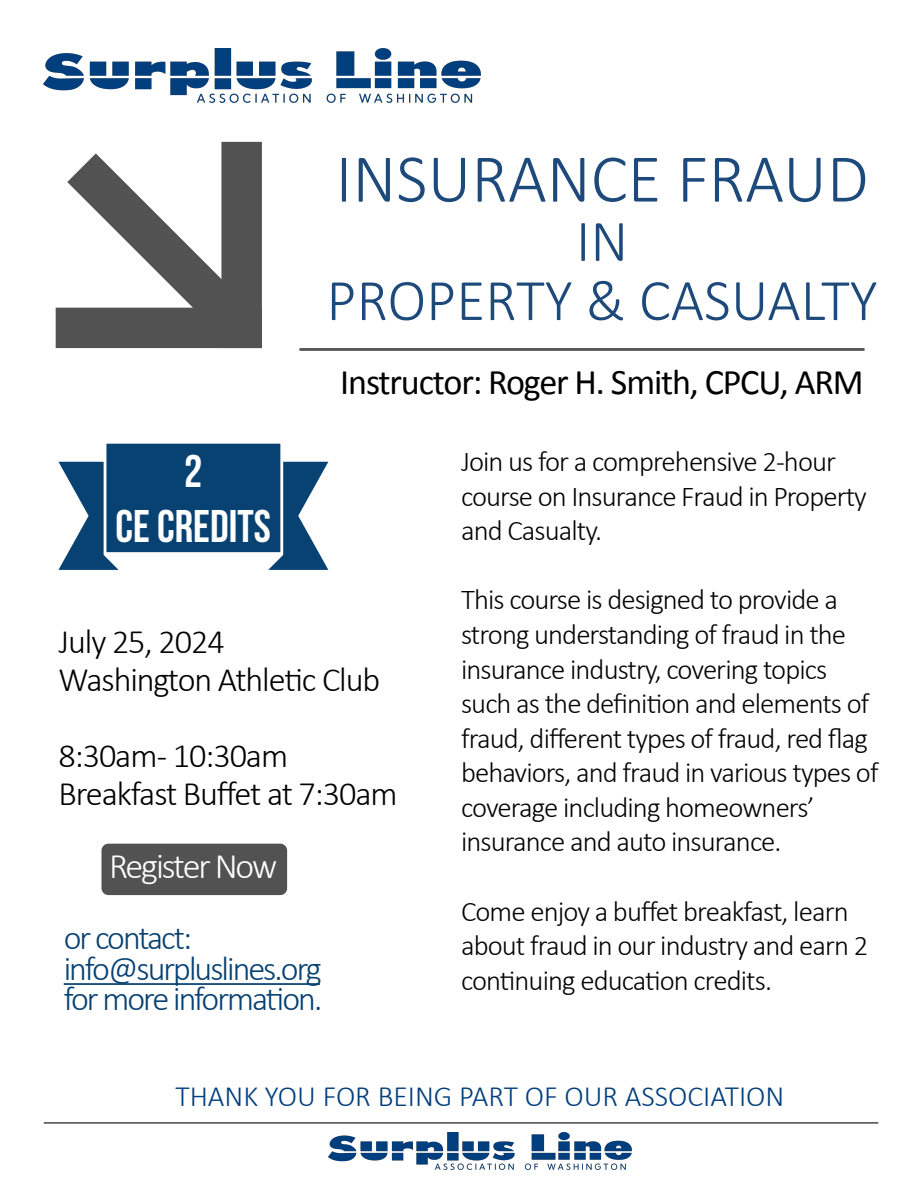
<style>
.page{position:relative;width:918px;height:1188px;background:#fff}
.page>*{position:absolute;margin:0;border:0;box-sizing:border-box;transform-origin:0 0}
.t1{font:300 68.85px "Calibri";color:#1d4a7a}
.t2{font:300 59.25px/59.2px "Calibri";color:#1d4a7a;text-align:center}
.t3{font:700 45.75px/54.9px "Bebas Neue";color:#fff;text-align:center}
.t4{font:36.15px "Calibri";letter-spacing:-.03em;color:#000}
.t5{font:300 36px "Calibri";letter-spacing:-.06em;color:#fff}
.t6{font:300 34.35px/38.1px "Calibri";letter-spacing:-.03em;color:#000}
.t7{font:300 34.05px/30.8px "Calibri";letter-spacing:-.06em;color:#064072}
.t8{font:300 29.55px "Calibri";color:#023e7d}
.t9{font:300 28.8px/34.5px "Calibri";letter-spacing:-.03em;color:#000}
</style>
<div class="page">
<svg style="left:55px;top:141px;width:207px;height:208px"></svg>
<svg style="left:58px;top:444px;width:270px;height:126px"></svg>
<hr style="left:299px;top:348px;width:566px;height:3px;background:#525252">
<img style="left:44px;top:49px;width:436px;height:53px">
<hr style="left:64px;top:983px;width:256px;height:2px;background:#064072">
<hr style="left:44px;top:1122px;width:834px;height:1px;background:#000">
<img style="left:329px;top:1132px;width:302px;height:38px">
<div style="left:102px;top:844px;width:185px;height:51px;background:#525252;border-radius:7px"></div>
<h1 class="t1" style="left:336px;top:136px;width:535px">INSURANCE FRAUD</h1>
<h2 class="t2" style="left:326px;top:211px;width:553px">IN<br>PROPERTY &amp; CASUALTY</h2>
<h3 class="t3" style="left:116px;top:443px;width:157px">2<br>CE CREDITS</h3>
<p class="t4" style="left:340px;top:357px;width:525px">Instructor: Roger H. Smith, CPCU, ARM</p>
<p class="t9" style="left:461px;top:444px;width:407px">Join us for a comprehensive 2-hour course on Insurance Fraud in Property and Casualty.</p>
<p class="t6" style="left:59px;top:622px;width:323px">July 25, 2024<br>Washington Athletic Club</p>
<p class="t6" style="left:59px;top:736px;width:341px">8:30am - 10:30am<br>Breakfast Buffet at 7:30am</p>
<p class="t5" style="left:109px;top:843px;width:170px">Register Now</p>
<p class="t7" style="left:64px;top:922px;width:260px">or contact: info@surpluslines.org for more information.</p>
<p class="t9" style="left:461px;top:582px;width:419px">This course is designed to provide a strong understanding of fraud in the insurance industry, covering topics such as the definition and elements of fraud, different types of fraud, red flag behaviors, and fraud in various types of coverage including homeowners’ insurance and auto insurance.</p>
<p class="t9" style="left:461px;top:893px;width:409px">Come enjoy a buffet breakfast, learn about fraud in our industry and earn 2 continuing education credits.</p>
<p class="t8" style="left:175px;top:1078px;width:610px">THANK YOU FOR BEING PART OF OUR ASSOCIATION</p>
</div>
